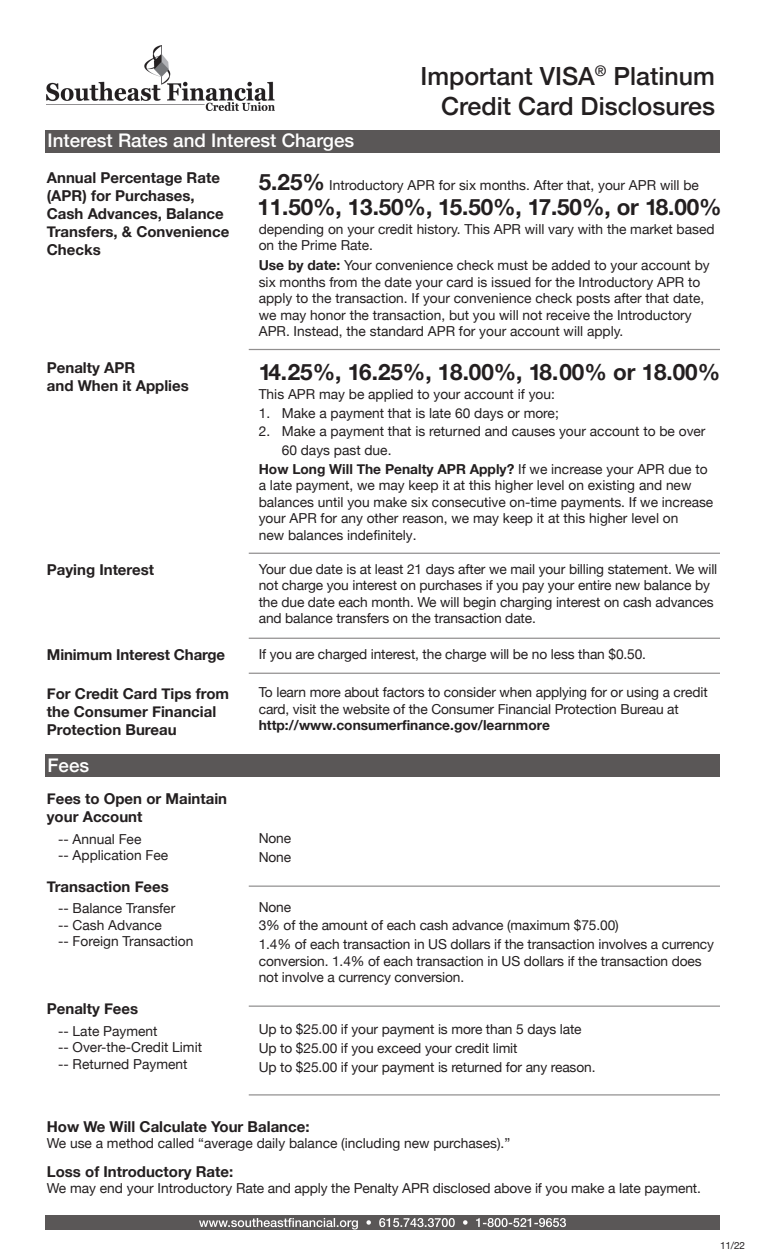
<style>
.page{position:relative;width:765px;height:1260px;background:#fff}
.page>*{position:absolute;margin:0;border:0;box-sizing:border-box;transform-origin:0 0}
.t1{font:500 25px/30px "Helvetica Neue";color:#231f20;text-align:right}
.t2{font:700 22.5px "Helvetica Neue";letter-spacing:-.005em;color:#231f20}
.t3{font:500 18.75px "Helvetica Neue";color:#fff}
.t4{font:700 15px/18px "Helvetica Neue";color:#231f20}
.t5{font:13.75px/16.5px "Helvetica Neue";color:#231f20}
.t6{font:700 13.75px "Helvetica Neue";color:#231f20}
.t7{font:10px "Helvetica Neue";color:#231f20}
.s1{font-weight:700;font-size:22.5px}
.s2{font-weight:700}
.s3{font-weight:400}
</style>
<div class="page">
<div style="left:45px;top:130px;width:675px;height:22px;background:#5a5757"></div>
<img style="left:47px;top:45px;width:227px;height:65px">
<div style="left:45px;top:1215px;width:675px;height:15px;background:#5a5757"></div>
<svg style="left:199px;top:1218px;width:367px;height:12px"></svg>
<hr style="left:249px;top:349px;width:471px;height:1px;background:#231f20">
<hr style="left:249px;top:553px;width:471px;height:1px;background:#231f20">
<hr style="left:249px;top:638px;width:471px;height:1px;background:#231f20">
<hr style="left:249px;top:673px;width:471px;height:1px;background:#231f20">
<div style="left:45px;top:754px;width:675px;height:22px;background:#5a5757"></div>
<hr style="left:249px;top:886px;width:471px;height:1px;background:#231f20">
<hr style="left:249px;top:1006px;width:471px;height:1px;background:#231f20">
<hr style="left:249px;top:1094px;width:471px;height:2px;background:#231f20">
<h1 class="t1" style="left:420px;top:59px;width:296px">Important VISA<sup>®</sup> Platinum<br>Credit Card Disclosures</h1>
<h3 class="t3" style="left:48px;top:125px;width:308px">Interest Rates and Interest Charges</h3>
<p class="t5" style="left:259px;top:178px;width:442px"><span class="s1">5.25%</span> Introductory APR for six months. After that, your APR will be</p>
<h2 class="t2" style="left:258px;top:189px;width:466px">11.50%, 13.50%, 15.50%, 17.50%, or 18.00%</h2>
<p class="t4" style="left:47px;top:169px;width:184px">Annual Percentage Rate (APR) for Purchases,<br>Cash Advances, Balance<br>Transfers, &amp; Convenience<br>Checks</p>
<p class="t5" style="left:259px;top:221px;width:457px">depending on your credit history. This APR will vary with the market based on the Prime Rate.</p>
<p class="t5" style="left:259px;top:258px;width:453px"><span class="s2">Use by date:</span> Your convenience check must be added to your account by six months from the date your card is issued for the Introductory APR to apply to the transaction. If your convenience check posts after that date, we may honor the transaction, but you will not receive the Introductory APR. Instead, the standard APR for your account will apply.</p>
<p class="t4" style="left:47px;top:359px;width:143px">Penalty APR<br>and When it Applies</p>
<h2 class="t2" style="left:259px;top:354px;width:463px">14.25%, 16.25%, 18.00%, 18.00% or 18.00%</h2>
<p class="t5" style="left:259px;top:386px;width:298px">This APR may be applied to your account if you:</p>
<p class="t5" style="left:259px;top:405px;width:302px">1. Make a payment that is late 60 days or more;</p>
<p class="t5" style="left:259px;top:424px;width:448px">2. Make a payment that is returned and causes your account to be over</p>
<p class="t5" style="left:282px;top:443px;width:111px">60 days past due.</p>
<p class="t6" style="left:259px;top:458px;width:450px">How Long Will The Penalty APR Apply? <span class="s3">If we increase your APR due to</span></p>
<p class="t5" style="left:259px;top:478px;width:456px">a late payment, we may keep it at this higher level on existing and new balances until you make six consecutive on-time payments. If we increase your APR for any other reason, we may keep it at this higher level on<br>new balances indefinitely.</p>
<p class="t5" style="left:259px;top:561px;width:460px">Your due date is at least 21 days after we mail your billing statement. We will not charge you interest on purchases if you pay your entire new balance by the due date each month. We will begin charging interest on cash advances and balance transfers on the transaction date.</p>
<p class="t4" style="left:47px;top:561px;width:109px">Paying Interest</p>
<p class="t4" style="left:47px;top:646px;width:180px">Minimum Interest Charge</p>
<p class="t5" style="left:259px;top:646px;width:389px">If you are charged interest, the charge will be no less than $0.50.</p>
<p class="t4" style="left:47px;top:685px;width:184px">For Credit Card Tips from the Consumer Financial<br>Protection Bureau</p>
<p class="t5" style="left:259px;top:685px;width:450px">To learn more about factors to consider when applying for or using a credit card, visit the website of the Consumer Financial Protection Bureau at</p>
<p class="t6" style="left:259px;top:715px;width:293px">http://www.consumerfinance.gov/learnmore</p>
<h3 class="t3" style="left:48px;top:750px;width:43px">Fees</h3>
<p class="t4" style="left:47px;top:790px;width:182px">Fees to Open or Maintain your Account</p>
<p class="t5" style="left:58px;top:832px;width:112px">-- Annual Fee<br>-- Application Fee</p>
<p class="t5" style="left:259px;top:831px;width:34px">None</p>
<p class="t5" style="left:259px;top:849px;width:34px">None</p>
<p class="t4" style="left:47px;top:878px;width:123px">Transaction Fees</p>
<p class="t5" style="left:58px;top:901px;width:137px">-- Balance Transfer<br>-- Cash Advance<br>-- Foreign Transaction</p>
<p class="t5" style="left:259px;top:898px;width:457px;line-height:18.8px">None<br>3% of the amount of each cash advance (maximum $75.00)<br>1.4% of each transaction in US dollars if the transaction involves a currency</p>
<p class="t5" style="left:259px;top:953px;width:444px">conversion. 1.4% of each transaction in US dollars if the transaction does not involve a currency conversion.</p>
<p class="t4" style="left:47px;top:1000px;width:93px">Penalty Fees</p>
<p class="t5" style="left:58px;top:1024px;width:145px">-- Late Payment<br>-- Over-the-Credit Limit -- Returned Payment</p>
<p class="t5" style="left:259px;top:1021px;width:338px;line-height:18.8px">Up to $25.00 if your payment is more than 5 days late<br>Up to $25.00 if you exceed your credit limit<br>Up to $25.00 if your payment is returned for any reason.</p>
<p class="t4" style="left:47px;top:1118px;width:264px">How We Will Calculate Your Balance:</p>
<p class="t5" style="left:47px;top:1136px;width:465px">We use a method called “average daily balance (including new purchases).”</p>
<p class="t4" style="left:47px;top:1163px;width:188px">Loss of Introductory Rate:</p>
<p class="t5" style="left:47px;top:1181px;width:656px">We may end your Introductory Rate and apply the Penalty APR disclosed above if you make a late payment.</p>
<p class="t7" style="left:720px;top:1238px;width:27px">11/22</p>
</div>
